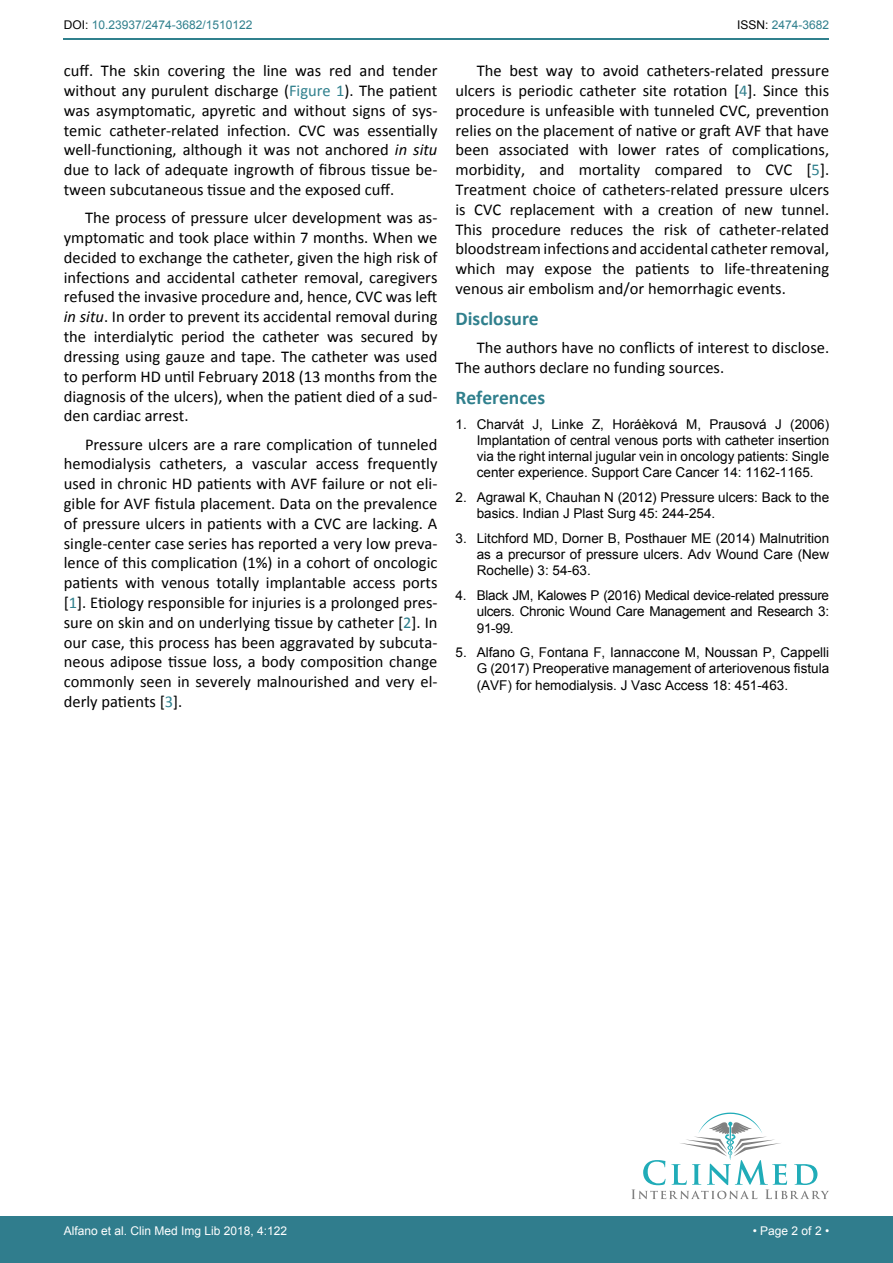
<style>
.page{position:relative;width:893px;height:1263px;background:#fff}
.page>*{position:absolute;margin:0;border:0;box-sizing:border-box;transform-origin:0 0}
.t1{font:700 19.5px "Calibri";color:#30808d}
.t2{font:16.5px/19.8px "Calibri";color:#000;text-align:justify}
.t3{font:13.5px/16.2px "Arial";color:#000;text-align:justify}
.t4{font:12px "Arial";color:#30808d}
.t5{font:12px "Arial";color:#fff}
.s1{color:#000}
.s2{color:#30808d}
.s3{font-style:italic}
</style>
<div class="page">
<hr style="left:64px;top:38px;width:765px;height:2px;background:#30808d">
<div style="left:0;top:1216px;width:893px;height:47px;background:#307d8d"></div>
<svg style="left:631px;top:1112px;width:198px;height:87px"></svg>
<p class="t4" style="left:64px;top:17px;width:190px"><span class="s1">DOI:</span> 10.23937/2474-3682/1510122</p>
<p class="t4" style="left:737px;top:17px;width:94px"><span class="s1">ISSN:</span> 2474-3682</p>
<p class="t2" style="left:64px;top:61px;width:375px">cuff. The skin covering the line was red and tender without any purulent discharge (<span class="s2">Figure 1</span>). The patient was asymptomatic, apyretic and without signs of sys&shy;temic catheter-related infection. CVC was essentially well-functioning, although it was not anchored <span class="s3">in situ </span>due to lack of adequate ingrowth of fibrous tissue be&shy;tween subcutaneous tissue and the exposed cuff.</p>
<p class="t2" style="left:64px;top:208px;width:375px;text-indent:21px">The process of pressure ulcer development was as&shy;ymptomatic and took place within 7 months. When we decided to exchange the catheter, given the high risk of infections and accidental catheter removal, caregivers refused the invasive procedure and, hence, CVC was left <span class="s3">in situ</span>. In order to prevent its accidental removal during the interdialytic period the catheter was secured by dressing using gauze and tape. The catheter was used to perform HD until February 2018 (13 months from the diagnosis of the ulcers), when the patient died of a sud&shy;den cardiac arrest.</p>
<p class="t2" style="left:64px;top:434px;width:375px;text-indent:21px">Pressure ulcers are a rare complication of tunneled hemodialysis catheters, a vascular access frequently used in chronic HD patients with AVF failure or not eli&shy;gible for AVF fistula placement. Data on the prevalence of pressure ulcers in patients with a CVC are lacking. A single-center case series has reported a very low preva&shy;lence of this complication (1%) in a cohort of oncologic patients with venous totally implantable access ports [<span class="s2">1</span>]. Etiology responsible for injuries is a prolonged pres&shy;sure on skin and on underlying tissue by catheter [<span class="s2">2</span>]. In our case, this process has been aggravated by subcuta&shy;neous adipose tissue loss, a body composition change commonly seen in severely malnourished and very el&shy;derly patients [<span class="s2">3</span>].</p>
<p class="t2" style="left:455px;top:61px;width:375px;text-indent:21px">The best way to avoid catheters-related pressure ulcers is periodic catheter site rotation [<span class="s2">4</span>]. Since this procedure is unfeasible with tunneled CVC, prevention relies on the placement of native or graft AVF that have been associated with lower rates of complications, morbidity, and mortality compared to CVC [<span class="s2">5</span>].<br>Treatment choice of catheters-related pressure ulcers is CVC replacement with a creation of new tunnel.<br>This procedure reduces the risk of catheter-related bloodstream infections and accidental catheter removal, which may expose the patients to life-threatening venous air embolism and/or hemorrhagic events.</p>
<p class="t1" style="left:455px;top:306px;width:85px">Disclosure</p>
<p class="t2" style="left:455px;top:338px;width:375px;text-indent:21px">The authors have no conflicts of interest to disclose.<br>The authors declare no funding sources.</p>
<p class="t1" style="left:455px;top:385px;width:91px">References</p>
<p class="t3" style="left:477px;top:416px;width:354px;text-indent:-21px">1. Charvát J, Linke Z, Horáèková M, Prausová J (2006)<br>Implantation of central venous ports with catheter insertion via the right internal jugular vein in oncology patients: Single center experience. Support Care Cancer 14: 1162-1165.</p>
<p class="t3" style="left:477px;top:489px;width:354px;text-indent:-21px">2. Agrawal K, Chauhan N (2012) Pressure ulcers: Back to the basics. Indian J Plast Surg 45: 244-254.</p>
<p class="t3" style="left:477px;top:530px;width:354px;text-indent:-21px">3. Litchford MD, Dorner B, Posthauer ME (2014) Malnutrition as a precursor of pressure ulcers. Adv Wound Care (New Rochelle) 3: 54-63.</p>
<p class="t3" style="left:477px;top:587px;width:354px;text-indent:-21px">4. Black JM, Kalowes P (2016) Medical device-related pressure ulcers. Chronic Wound Care Management and Research 3:<br>91-99.</p>
<p class="t3" style="left:477px;top:644px;width:354px;text-indent:-21px">5. Alfano G, Fontana F, Iannaccone M, Noussan P, Cappelli G (2017) Preoperative management of arteriovenous fistula (AVF) for hemodialysis. J Vasc Access 18: 451-463.</p>
<p class="t5" style="left:64px;top:1223px;width:225px">Alfano et al. Clin Med Img Lib 2018, 4:122</p>
<p class="t5" style="left:753px;top:1223px;width:78px">• Page 2 of 2 •</p>
</div>
